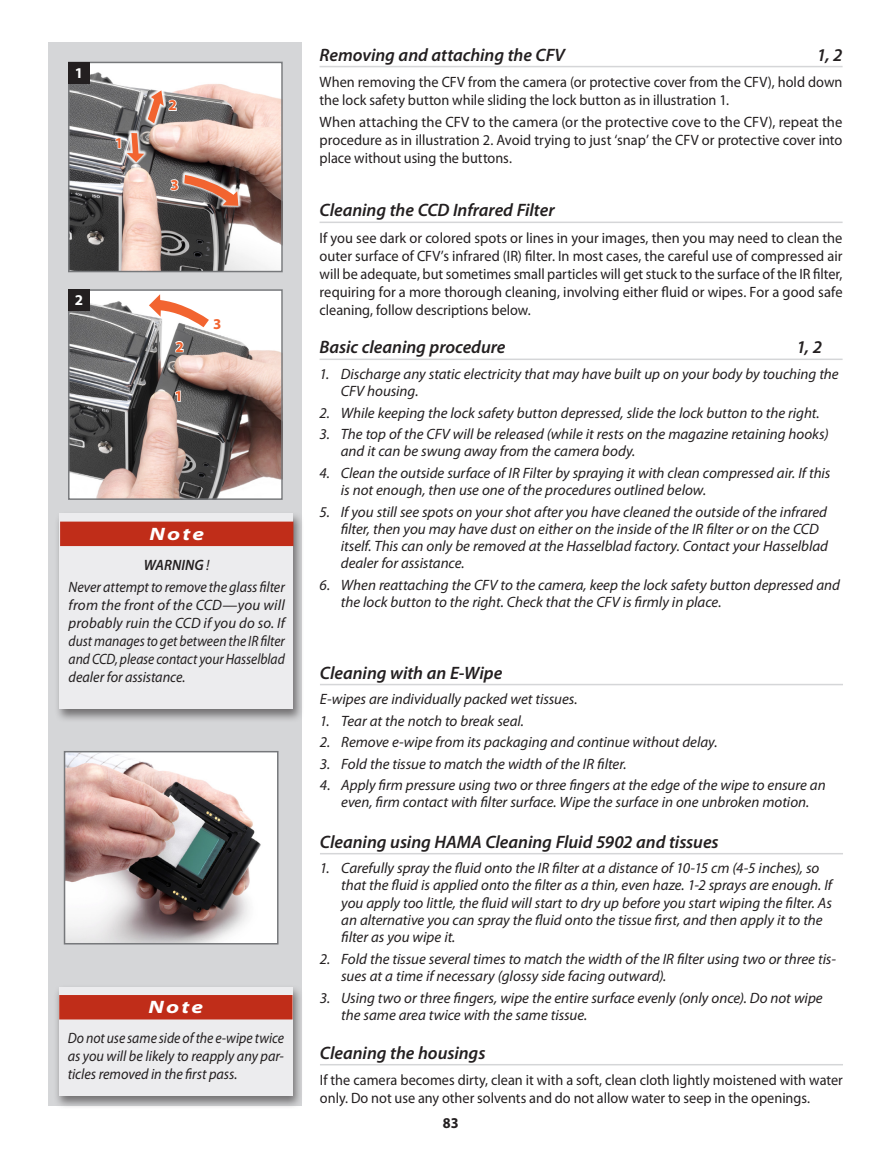
<style>
.page{position:relative;width:893px;height:1153px;background:#fff}
.page>*{position:absolute;margin:0;border:0;box-sizing:border-box;transform-origin:0 0}
.subs{font:italic 600 18px "Myriad Pro";letter-spacing:-.005em;color:#231f20}
.subs_3{font:italic 600 18px "Myriad Pro";letter-spacing:-.005em;color:#231f20}
.tip_heads{font:italic 700 semi-expanded 18px "Myriad Pro";letter-spacing:.1em;color:#fff;scale:1.2 1}
.sensor_instructioner{font:italic 15px/17.2px "Myriad Pro";letter-spacing:-.005em;color:#231f20}
.bröd{font:15px/18px "Myriad Pro";color:#231f20;text-align:justify;scale:.96 1}
.bröd-2{font:15px/18px "Myriad Pro";color:#231f20;scale:.95 1}
.overex{font:italic 15px/18px "Myriad Pro";color:#231f20;text-align:justify;scale:.94 1}
.bröd-3{font:15px/18px "Myriad Pro";color:#231f20;text-align:justify}
.overex-2{font:italic 15px/18px "Myriad Pro";color:#231f20;text-align:justify;scale:.92 1}
.overex-3{font:italic 600 15px "Myriad Pro";color:#231f20;scale:.95 1}
.t1{font:700 15px "Myriad Pro";color:#f26430}
.t2{font:700 15px "Myriad Pro";color:#231f20;scale:.95 1}
.Quick_start_svart{font:700 15px "Myriad Pro";color:#fff}
.s1{font-weight:400}
</style>
<div class="page">
<hr style="left:320px;top:1063px;width:523px;height:2px;background:#d5d6d8">
<hr style="left:320px;top:683px;width:523px;height:2px;background:#d5d6d8">
<div style="left:49px;top:43px;width:253px;height:1063px;background:#d5d6d8"></div>
<img style="left:71px;top:65px;width:209px;height:204px">
<div style="left:68px;top:62px;width:215px;height:210px;border:2px solid #76787b"></div>
<img style="left:71px;top:292px;width:209px;height:205px">
<div style="left:68px;top:289px;width:215px;height:211px;border:2px solid #76787b"></div>
<div style="left:144px;top:87px;width:23px;height:40px;background:#fff;opacity:.91"></div>
<div style="left:68px;top:62px;width:22px;height:22px;background:#231f20"></div>
<div style="left:68px;top:289px;width:22px;height:22px;background:#231f20"></div>
<hr style="left:320px;top:358px;width:523px;height:2px;background:#d5d6d8">
<hr style="left:320px;top:221px;width:523px;height:2px;background:#d5d6d8">
<hr style="left:320px;top:66px;width:523px;height:1px;background:#d5d6d8">
<div style="left:54px;top:511px;width:250px;height:212px;background:#231f20;opacity:.55"></div>
<div style="left:60px;top:513px;width:233px;height:196px;background:#ececee"></div>
<div style="left:60px;top:521px;width:233px;height:25px;background:#c02d19"></div>
<div style="left:53px;top:984px;width:250px;height:125px;background:#231f20;opacity:.55"></div>
<div style="left:59px;top:986px;width:234px;height:109px;background:#ececee"></div>
<div style="left:59px;top:994px;width:234px;height:25px;background:#c02d19"></div>
<img style="left:67px;top:753px;width:209px;height:188px">
<div style="left:64px;top:750px;width:215px;height:194px;border:2px solid #76787b"></div>
<hr style="left:320px;top:852px;width:523px;height:2px;background:#d5d6d8">
<svg style="left:147px;top:89px;width:31px;height:34px"></svg>
<svg style="left:114px;top:129px;width:35px;height:37px"></svg>
<svg style="left:169px;top:158px;width:81px;height:61px;background:#745d56"></svg>
<svg style="left:174px;top:390px;width:8px;height:12px"></svg>
<svg style="left:174px;top:340px;width:10px;height:13px"></svg>
<svg style="left:143px;top:289px;width:79px;height:43px;background:#ead1c8"></svg>
<p class="Quick_start_svart" style="left:75px;top:64px;width:10px">1</p>
<p class="t1" style="left:115px;top:134px;width:10px">1</p>
<p class="Quick_start_svart" style="left:75px;top:292px;width:10px">2</p>
<p class="t1" style="left:168px;top:97px;width:10px">2</p>
<p class="t1" style="left:171px;top:176px;width:10px">3</p>
<p class="t1" style="left:175px;top:338px;width:10px">2</p>
<p class="t1" style="left:174px;top:387px;width:10px">1</p>
<p class="t1" style="left:213px;top:315px;width:10px">3</p>
<p class="tip_heads" style="left:149px;top:523px;width:47px">Note</p>
<p class="overex-3" style="left:144px;top:556px;width:71px">WARNING <span class="s1">!</span></p>
<p class="overex" style="left:69px;top:578px;width:232px">Never attempt to remove the glass filter from the front of the CCD—you will probably ruin the CCD if you do so. If dust manages to get between the IR filter and CCD, please contact your Hasselblad dealer for assistance.</p>
<p class="tip_heads" style="left:148px;top:996px;width:47px">Note</p>
<p class="overex-2" style="left:68px;top:1029px;width:237px">Do not use same side of the e-wipe twice as you will be likely to reapply any par&shy;ticles removed in the first pass.</p>
<p class="subs_3" style="left:320px;top:45px;width:247px">Removing and attaching the CFV</p>
<p class="subs_3" style="left:817px;top:45px;width:27px">1, 2</p>
<p class="bröd-2" style="left:320px;top:73px;width:552px">When removing the CFV from the camera (or protective cover from the CFV), hold down the lock safety button while sliding the lock button as in illustration 1.</p>
<p class="bröd-3" style="left:320px;top:113px;width:524px">When attaching the CFV to the camera (or the protective cove to the CFV), repeat the procedure as in illustration 2. Avoid trying to just ‘snap’ the CFV or protective cover into place without using the buttons.</p>
<p class="subs" style="left:320px;top:200px;width:237px">Cleaning the CCD Infrared Filter</p>
<p class="bröd" style="left:320px;top:229px;width:546px">If you see dark or colored spots or lines in your images, then you may need to clean the outer surface of CFV’s infrared (IR) filter. In most cases, the careful use of compressed air will be adequate, but sometimes small particles will get stuck to the surface of the IR filter, requiring for a more thorough cleaning, involving either fluid or wipes. For a good safe cleaning, follow descriptions below.</p>
<p class="subs" style="left:320px;top:337px;width:187px">Basic cleaning procedure</p>
<p class="subs" style="left:796px;top:337px;width:27px">1, 2</p>
<p class="sensor_instructioner" style="left:341px;top:365px;width:499px;text-indent:-21px">1. Discharge any static electricity that may have built up on your body by touching the<br>CFV housing.</p>
<p class="sensor_instructioner" style="left:320px;top:404px;width:502px">2. While keeping the lock safety button depressed, slide the lock button to the right.</p>
<p class="sensor_instructioner" style="left:341px;top:426px;width:489px;text-indent:-21px">3. The top of the CFV will be released (while it rests on the magazine retaining hooks) and it can be swung away from the camera body.</p>
<p class="sensor_instructioner" style="left:341px;top:464px;width:491px;text-indent:-21px">4. Clean the outside surface of IR Filter by spraying it with clean compressed air. If this is not enough, then use one of the procedures outlined below.</p>
<p class="sensor_instructioner" style="left:341px;top:503px;width:489px;text-indent:-21px">5. If you still see spots on your shot after you have cleaned the outside of the infrared filter, then you may have dust on either on the inside of the IR filter or on the CCD itself. This can only be removed at the Hasselblad factory. Contact your Hasselblad dealer for assistance.</p>
<p class="sensor_instructioner" style="left:341px;top:576px;width:501px;text-indent:-21px">6. When reattaching the CFV to the camera, keep the lock safety button depressed and the lock button to the right. Check that the CFV is firmly in place.</p>
<p class="subs" style="left:320px;top:662px;width:184px">Cleaning with an E-Wipe</p>
<p class="sensor_instructioner" style="left:320px;top:690px;width:259px">E-wipes are individually packed wet tissues.</p>
<p class="sensor_instructioner" style="left:320px;top:712px;width:206px">1. Tear at the notch to break seal.</p>
<p class="sensor_instructioner" style="left:320px;top:733px;width:399px">2. Remove e-wipe from its packaging and continue without delay.</p>
<p class="sensor_instructioner" style="left:320px;top:755px;width:308px">3. Fold the tissue to match the width of the IR filter.</p>
<p class="sensor_instructioner" style="left:320px;top:776px;width:507px;text-align:center">4. Apply firm pressure using two or three fingers at the edge of the wipe to ensure an even, firm contact with filter surface. Wipe the surface in one unbroken motion.</p>
<p class="subs" style="left:320px;top:831px;width:400px">Cleaning using HAMA Cleaning Fluid 5902 and tissues</p>
<p class="sensor_instructioner" style="left:341px;top:859px;width:492px;text-indent:-21px">1. Carefully spray the fluid onto the IR filter at a distance of 10-15 cm (4-5 inches), so that the fluid is applied onto the filter as a thin, even haze. 1-2 sprays are enough. If you apply too little, the fluid will start to dry up before you start wiping the filter. As an alternative you can spray the fluid onto the tissue first, and then apply it to the filter as you wipe it.</p>
<p class="sensor_instructioner" style="left:341px;top:950px;width:496px;text-indent:-21px">2. Fold the tissue several times to match the width of the IR filter using two or three tis&shy;sues at a time if necessary (glossy side facing outward).</p>
<p class="sensor_instructioner" style="left:341px;top:989px;width:483px;text-indent:-21px">3. Using two or three fingers, wipe the entire surface evenly (only once). Do not wipe the same area twice with the same tissue.</p>
<p class="subs" style="left:320px;top:1042px;width:167px">Cleaning the housings</p>
<p class="bröd-2" style="left:320px;top:1071px;width:552px">If the camera becomes dirty, clean it with a soft, clean cloth lightly moistened with water only. Do not use any other solvents and do not allow water to seep in the openings.</p>
<p class="t2" style="left:443px;top:1113px;width:18px">83</p>
</div>
